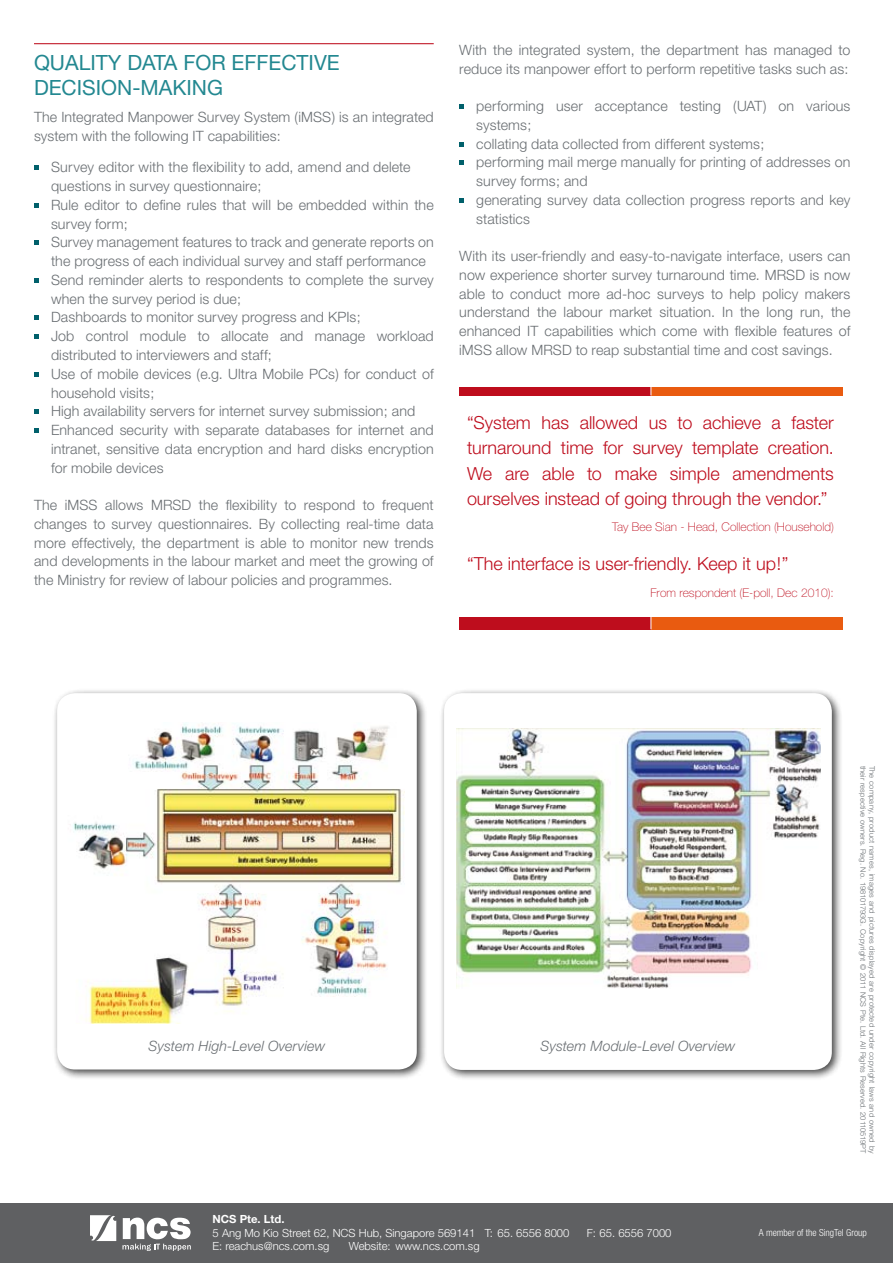
<style>
.page{position:relative;width:893px;height:1263px;background:#fff}
.page>*{position:absolute;margin:0;border:0;box-sizing:border-box;transform-origin:0 0}
.t1{font:21px "Helvetica Neue";color:#238891}
.t2{font:300 18px/25.5px "Helvetica Neue";color:#be0d1d;text-align:justify}
.t3{font:300 14.25px/18.8px "Helvetica Neue";letter-spacing:.01em;color:#696e72}
.t4{font:italic 300 14.25px "Helvetica Neue";letter-spacing:.005em;color:#696e72}
.t5{font:100 12px "Helvetica Neue";color:#be0d1d}
.t6{font:300 11.25px "Helvetica Neue";color:#fff}
.t7{font:700 11.25px "Helvetica Neue";color:#fff}
.t8{font:300 condensed 9.75px "Helvetica Neue";color:#fff}
.t9{font:300 7.5px "Helvetica Neue";letter-spacing:.025em;color:#696e72}
</style>
<div class="page">
<div style="left:52px;top:688px;width:376px;height:392px;background:#000;opacity:.75"></div>
<div style="left:57px;top:693px;width:360px;height:376px;background:#fff;border-radius:18px"></div>
<hr style="left:34px;top:43px;width:400px;height:1px;background:#be0d1d">
<svg style="left:34px;top:166px;width:5px;height:4px"></svg>
<svg style="left:34px;top:203px;width:5px;height:5px"></svg>
<svg style="left:34px;top:241px;width:5px;height:4px"></svg>
<svg style="left:34px;top:278px;width:5px;height:5px"></svg>
<svg style="left:34px;top:316px;width:5px;height:4px"></svg>
<svg style="left:34px;top:334px;width:5px;height:5px"></svg>
<svg style="left:34px;top:372px;width:5px;height:4px"></svg>
<svg style="left:34px;top:409px;width:5px;height:5px"></svg>
<svg style="left:34px;top:428px;width:5px;height:5px"></svg>
<svg style="left:459px;top:104px;width:5px;height:5px"></svg>
<svg style="left:459px;top:142px;width:5px;height:4px"></svg>
<svg style="left:459px;top:161px;width:5px;height:4px"></svg>
<svg style="left:459px;top:198px;width:5px;height:5px"></svg>
<div style="left:0;top:1203px;width:893px;height:60px;background:#5f6062"></div>
<svg style="left:123px;top:1217px;width:68px;height:34px"></svg>
<svg style="left:90px;top:1215px;width:26px;height:26px"></svg>
<div style="left:651px;top:387px;width:192px;height:8px;background:#e95b10"></div>
<div style="left:459px;top:387px;width:192px;height:8px;background:#be0d1d"></div>
<div style="left:651px;top:617px;width:192px;height:12px;background:#e95b10"></div>
<div style="left:459px;top:617px;width:192px;height:12px;background:#be0d1d"></div>
<svg style="left:650px;top:617px;width:1px;height:12px"></svg>
<div style="left:439px;top:688px;width:404px;height:393px;background:#000;opacity:.75"></div>
<div style="left:444px;top:693px;width:388px;height:377px;background:#fff;border-radius:18px"></div>
<img style="left:456px;top:728px;width:364px;height:260px">
<img style="left:73px;top:723px;width:332px;height:300px">
<h1 class="t1" style="left:34px;top:50px;width:29px">QUALIT</h1>
<h1 class="t1" style="left:108px;top:50px;width:48px">Y DATA</h1>
<h1 class="t1" style="left:183px;top:50px;width:74px">FOR EFFECTI</h1>
<h1 class="t1" style="left:314px;top:50px;width:25px">VE</h1>
<h1 class="t1" style="left:34px;top:75px;width:28px">DECISION</h1>
<h1 class="t1" style="left:132px;top:75px;width:67px">-MAKING</h1>
<p class="t3" style="left:34px;top:107px;width:401px">The Integrated Manpower Survey System (iMSS) is an integrated system with the following IT capabilities:</p>
<p class="t3" style="left:51px;top:158px;width:384px">Survey editor with the flexibility to add, amend and delete questions in survey questionnaire;<br>Rule editor to define rules that will be embedded within the survey form;<br>Survey management features to track and generate reports on the progress of each individual survey and staff performance Send reminder alerts to respondents to complete the survey when the survey period is due;<br>Dashboards to monitor survey progress and KPIs;<br>Job control module to allocate and manage workload distributed to interviewers and staff;<br>Use of mobile devices (e.g. Ultra Mobile PCs) for conduct of household visits;<br>High availability servers for internet survey submission; and Enhanced security with separate databases for internet and intranet, sensitive data encryption and hard disks encryption for mobile devices</p>
<p class="t3" style="left:34px;top:495px;width:401px;text-align:justify">The iMSS allows MRSD the flexibility to respond to frequent changes to survey questionnaires. By collecting real-time data more effectively, the department is able to monitor new trends and developments in the labour market and meet the growing of the Ministry for review of labour policies and programmes.</p>
<p class="t3" style="left:459px;top:40px;width:393px">With the integrated system, the department has managed to reduce its manpower effort to perform repetitive tasks such as:</p>
<p class="t3" style="left:476px;top:96px;width:376px">performing user acceptance testing (UAT) on various systems;<br>collating data collected from different systems;<br>performing mail merge manually for printing of addresses on survey forms; and<br>generating survey data collection progress reports and key statistics</p>
<p class="t3" style="left:459px;top:246px;width:393px;text-align:justify">With its user-friendly and easy-to-navigate interface, users can now experience shorter survey turnaround time. MRSD is now able to conduct more ad-hoc surveys to help policy makers understand the labour market situation. In the long run, the enhanced IT capabilities which come with flexible features of iMSS allow MRSD to reap substantial time and cost savings.</p>
<p class="t2" style="left:467px;top:409px;width:368px">“System has allowed us to achieve a faster turnaround time for survey template creation.<br>We are able to make simple amendments ourselves instead of going through the vendor.”</p>
<p class="t5" style="left:612px;top:520px;width:223px">Tay Bee Sian - Head, Collection (Household)</p>
<p class="t2" style="left:467px;top:550px;width:323px">“The interface is user-friendly. Keep it up!”</p>
<p class="t5" style="left:650px;top:586px;width:185px">From respondent (E-poll, Dec 2010):</p>
<p class="t4" style="left:148px;top:1037px;width:178px">System High-Level Overview</p>
<p class="t4" style="left:540px;top:1037px;width:197px">System Module-Level Overview</p>
<p class="t9" style="left:868px;top:766px;width:389px;rotate:90deg">their respective owners. Reg. No. 198101793G. Copyright © 2011 NCS Pte. Ltd. All Rights Reserved. 20110519PT</p>
<p class="t9" style="left:877px;top:766px;width:389px;rotate:90deg">The company, product names, images and pictures displayed are protected under copyright laws and owned by</p>
<p class="t7" style="left:213px;top:1212px;width:73px">NCS Pte. Ltd.</p>
<p class="t6" style="left:213px;top:1226px;width:358px">5 Ang Mo Kio Street 62, NCS Hub, Singapore 569141 T: 65. 6556 8000</p>
<p class="t6" style="left:587px;top:1226px;width:86px">F: 65. 6556 7000</p>
<p class="t6" style="left:213px;top:1239px;width:118px">E: reachus@ncs.com.sg</p>
<p class="t6" style="left:349px;top:1239px;width:132px">Website: www.ncs.com.sg</p>
<p class="t8" style="left:759px;top:1227px;width:110px">A member of the SingTel Group</p>
</div>
